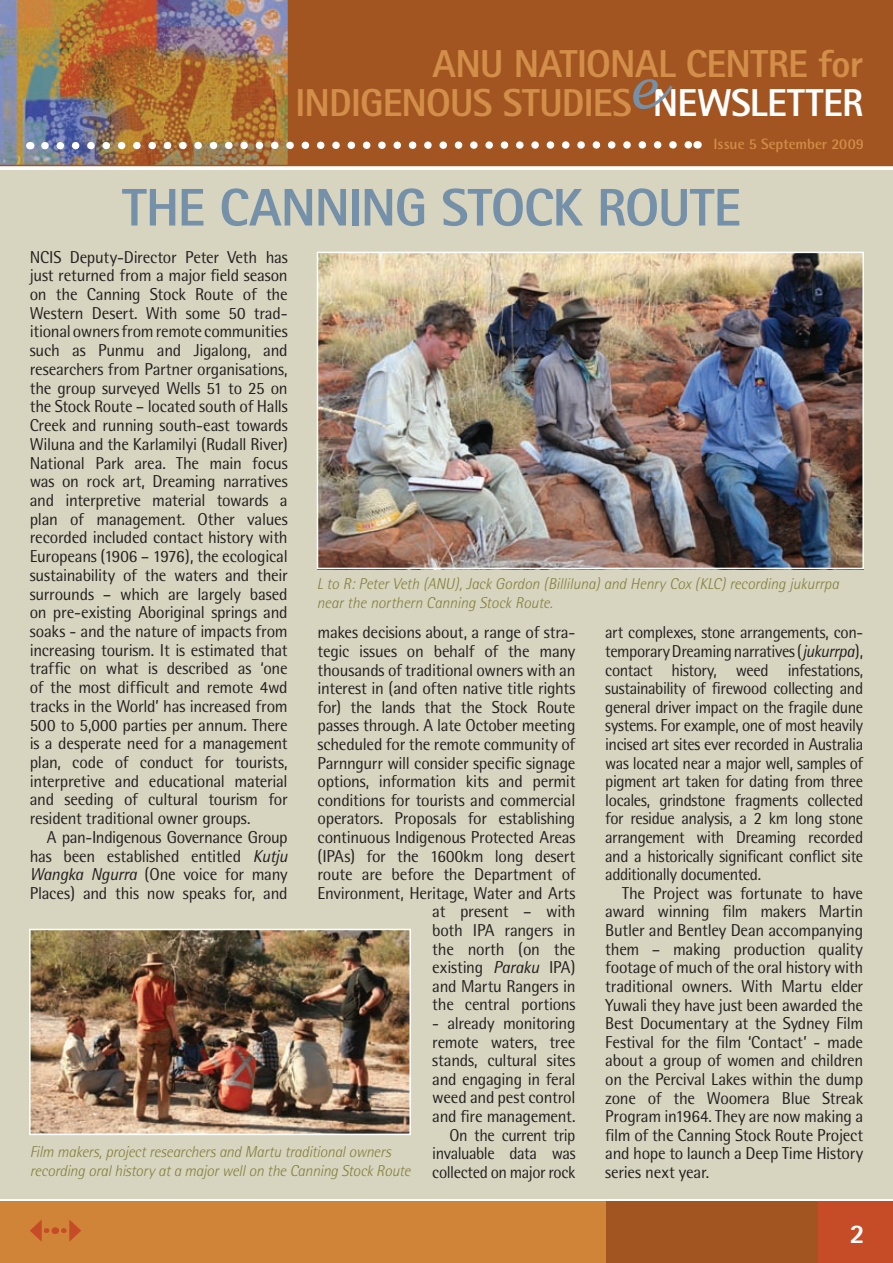
<style>
.page{position:relative;width:893px;height:1263px;background:#fff}
.page>*{position:absolute;margin:0;border:0;box-sizing:border-box;transform-origin:0 0}
.t1{font:800 52.95px "Rotis Sans Serif";letter-spacing:-.02em;color:#7590a9}
.t2{font:800 39px/39px "Rotis Sans Serif";letter-spacing:-.02em;color:#d38e49}
.t3{font:800 27px "Rotis Sans Serif";color:#fff}
.t4{font:17.25px/18.6px "Rotis Semi Sans";letter-spacing:-.015em;color:#231f20;text-align:justify}
.t5{font:17.25px/18.6px "Rotis Semi Sans";letter-spacing:-.015em;color:#231f20;text-align:justify;scale:.95 1}
.t6{font:italic 300 15.75px/18.8px "Rotis Semi Sans";letter-spacing:-.01em;color:#847f3d}
.t7{font:700 15px "Rotis Semi Sans";color:#d38e49}
.s1{color:#fff}
.s2{font-style:italic}
</style>
<div class="page">
<div style="left:566px;top:1198px;width:262px;height:65px;background:#a25521"></div>
<div style="left:0;top:1198px;width:605px;height:65px;background:#cf8438"></div>
<img style="left:0;top:0;width:893px;height:166px">
<div style="left:819px;top:1199px;width:74px;height:64px;background:#c64b27"></div>
<div style="left:0;top:1184px;width:893px;height:17px;background:linear-gradient(to right,#d7d4bf,#d7d4bf)"></div>
<hr style="left:288px;top:0;width:3px;height:166px;background:#a25521">
<img style="left:37px;top:137px;width:661px;height:16px">
<div style="left:0;top:170px;width:893px;height:1028px;background:#d7d4bf"></div>
<svg style="left:63px;top:1220px;width:18px;height:22px"></svg>
<svg style="left:30px;top:1220px;width:17px;height:22px"></svg>
<img style="left:317px;top:255px;width:546px;height:315px">
<div style="left:317px;top:252px;width:547px;height:317px;border:2px solid #fff"></div>
<img style="left:32px;top:932px;width:376px;height:200px">
<div style="left:29px;top:929px;width:382px;height:206px;border:2px solid #fff"></div>
<h2 class="t2" style="left:296px;top:44px;width:569px;text-indent:137px">ANU NATIONAL CENTRE FOR<br>IN DIGENOUS STUDIES <sup>e</sup><span class="s1">NEWSLETTER</span></h2>
<p class="t7" style="left:713px;top:135px;width:152px">Issue 5 September 2009</p>
<h1 class="t1" style="left:122px;top:174px;width:161px">THE CANN</h1>
<h1 class="t1" style="left:349px;top:174px;width:394px">ING STOCK ROUTE</h1>
<p class="t4" style="left:30px;top:247px;width:259px">NCIS Deputy-Director Peter Veth has just returned from a major field season on the Canning Stock Route of the Western Desert. With some 50 trad&shy;itional owners from remote communities such as Punmu and Jigalong, and researchers from Partner organisations, the group surveyed Wells 51 to 25 on the Stock Route – located south of Halls Creek and running south-east towards Wiluna and the Karlamilyi (Rudall River)<br>National Park area. The main focus was on rock art, Dreaming narratives and interpretive material towards a plan of management. Other values recorded included contact history with Europeans (1906 – 1976), the ecological sustainability of the waters and their surrounds – which are largely based on pre-existing Aboriginal springs and soaks - and the nature of impacts from increasing tourism. It is estimated that traffic on what is described as ‘one of the most difficult and remote 4wd tracks in the World’ has increased from 500 to 5,000 parties per annum. There is a desperate need for a management plan, code of conduct for tourists, interpretive and educational material and seeding of cultural tourism for resident traditional owner groups.</p>
<p class="t4" style="left:30px;top:827px;width:259px;text-indent:17px">A pan-Indigenous Governance Group has been established entitled <span class="s2">Kutju Wangka Ngurra</span> (One voice for many Places) and this now speaks for, and</p>
<p class="t6" style="left:317px;top:574px;width:524px">L to R: Peter Veth (ANU), Jack Gordon (Billiluna) and Henry Cox (KLC) recording jukurrpa near the northern Canning Stock Route.</p>
<p class="t5" style="left:605px;top:623px;width:273px">art complexes, stone arrangements, con&shy;temporary Dreaming narratives (<span class="s2">jukurrpa</span>), contact history, weed infestations, sustainability of firewood collecting and general driver impact on the fragile dune systems. For example, one of most heavily incised art sites ever recorded in Australia was located near a major well, samples of pigment art taken for dating from three locales, grindstone fragments collected for residue analysis, a 2 km long stone arrangement with Dreaming recorded and a historically significant conflict site additionally documented.</p>
<p class="t4" style="left:605px;top:883px;width:260px;text-indent:17px">The Project was fortunate to have award winning film makers Martin Butler and Bentley Dean accompanying them – making production quality footage of much of the oral history with traditional owners. With Martu elder Yuwali they have just been awarded the Best Documentary at the Sydney Film Festival for the film ‘Contact’ - made about a group of women and children on the Percival Lakes within the dump zone of the Woomera Blue Streak Program in1964. They are now making a film of the Canning Stock Route Project and hope to launch a Deep Time History series next year.</p>
<p class="t4" style="left:317px;top:623px;width:259px;text-align:right">makes decisions about, a range of stra&shy;tegic issues on behalf of the many thousands of traditional owners with an interest in (and often native title rights for) the lands that the Stock Route passes through. A late October meeting scheduled for the remote community of<br>Parnngurr will consider specific signage options, information kits and permit conditions for tourists and commercial operators. Proposals for establishing continuous Indigenous Protected Areas (IPAs) for the 1600km long desert route are before the Department of<br>Environment, Heritage, Water and Arts at present – with<br>both IPA rangers in<br>the north (on the<br>existing <span class="s2">Paraku</span> IPA)<br>and Martu Rangers in<br>the central portions</p>
<p class="t4" style="left:432px;top:1014px;width:145px;text-align:right">- already monitoring remote waters, tree stands, cultural sites and engaging in feral weed and pest control and fire management.<br>On the current trip invaluable data was collected on major rock</p>
<p class="t6" style="left:30px;top:1142px;width:382px">Film makers, project researchers and Martu traditional owners recording oral history at a major well on the Canning Stock Route</p>
<h3 class="t3" style="left:850px;top:1216px;width:17px">2</h3>
</div>
